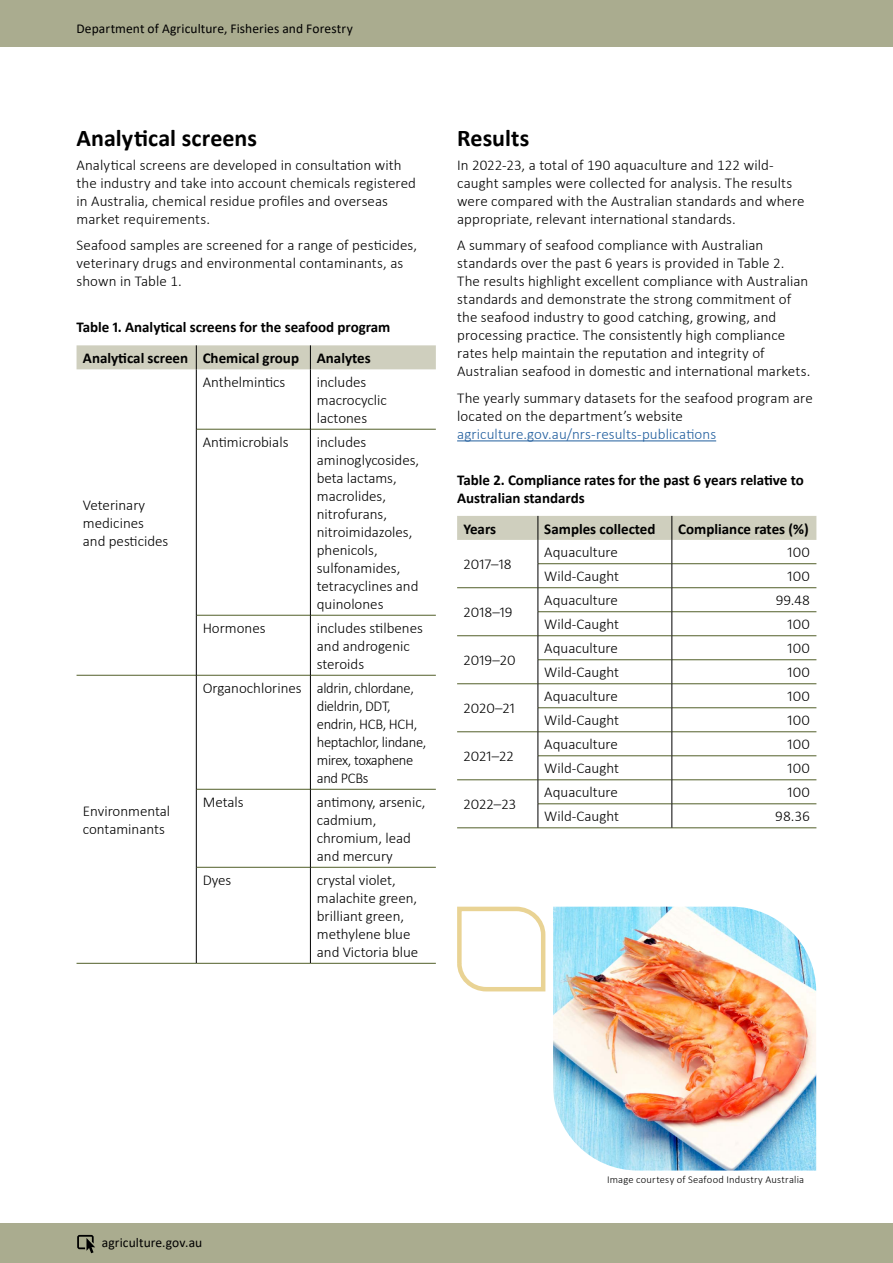
<style>
.page{position:relative;width:893px;height:1263px;background:#fff}
.page>*{position:absolute;margin:0;border:0;box-sizing:border-box;transform-origin:0 0}
.Heading_2{font:700 24px "Calibri";letter-spacing:.005em;color:#000}
.Text{font:300 15px/18px "Calibri";letter-spacing:.005em;color:#000}
.Table_Text{font:300 15px/18px "Calibri";color:#000}
.table_heading{font:700 15px/18px "Calibri";color:#000}
.Table_Text-2{font:300 15px/18px "Calibri";letter-spacing:-.02em;color:#000}
.Table_Text-3{font:700 15px "Calibri";color:#000}
.t1{font:13.5px "Calibri";letter-spacing:.005em;color:#000}
.Text-2{font:300 10.5px "Calibri";letter-spacing:.015em;color:#000}
.s1{color:#215e9e}
</style>
<div class="page">
<hr style="left:196px;top:429px;width:114px;height:1px;background:#525f29">
<hr style="left:311px;top:429px;width:125px;height:1px;background:#525f29">
<hr style="left:196px;top:615px;width:114px;height:1px;background:#525f29">
<hr style="left:311px;top:615px;width:125px;height:1px;background:#525f29">
<hr style="left:77px;top:675px;width:119px;height:1px;background:#525f29">
<hr style="left:196px;top:675px;width:114px;height:1px;background:#525f29">
<hr style="left:311px;top:675px;width:125px;height:1px;background:#525f29">
<hr style="left:196px;top:789px;width:114px;height:1px;background:#525f29">
<hr style="left:311px;top:789px;width:125px;height:1px;background:#525f29">
<hr style="left:196px;top:867px;width:114px;height:1px;background:#525f29">
<hr style="left:311px;top:867px;width:125px;height:1px;background:#525f29">
<hr style="left:77px;top:963px;width:119px;height:1px;background:#525f29">
<hr style="left:196px;top:963px;width:114px;height:1px;background:#525f29">
<hr style="left:310px;top:963px;width:126px;height:1px;background:#525f29">
<div style="left:77px;top:345px;width:359px;height:24px;background:#cfcfbe"></div>
<hr style="left:196px;top:369px;width:1px;height:60px;background:#000">
<hr style="left:310px;top:369px;width:1px;height:60px;background:#000">
<hr style="left:196px;top:429px;width:1px;height:186px;background:#000">
<hr style="left:310px;top:429px;width:1px;height:186px;background:#000">
<hr style="left:196px;top:615px;width:1px;height:60px;background:#000">
<hr style="left:310px;top:615px;width:1px;height:60px;background:#000">
<hr style="left:196px;top:675px;width:1px;height:114px;background:#000">
<hr style="left:310px;top:675px;width:1px;height:114px;background:#000">
<hr style="left:196px;top:789px;width:1px;height:78px;background:#000">
<hr style="left:310px;top:789px;width:1px;height:78px;background:#000">
<hr style="left:196px;top:867px;width:1px;height:96px;background:#000">
<hr style="left:310px;top:867px;width:1px;height:96px;background:#000">
<hr style="left:457px;top:440px;width:259px;height:1px;background:#215e9e">
<svg style="left:457px;top:516px;width:359px;height:312px"></svg>
<div style="left:0;top:1223px;width:893px;height:40px;background:#aaac8f"></div>
<div style="left:0;top:0;width:893px;height:47px;background:#aaac8f"></div>
<svg style="left:77px;top:1235px;width:18px;height:18px"></svg>
<img style="left:553px;top:907px;width:263px;height:263px">
<svg style="left:457px;top:906px;width:89px;height:86px"></svg>
<p class="t1" style="left:76px;top:19px;width:278px">Department of Agriculture, Fisheries and Forestry</p>
<h2 class="Heading_2" style="left:77px;top:121px;width:182px">Analytical screens</h2>
<p class="Text" style="left:77px;top:156px;width:341px">Analytical screens are developed in consultation with the industry and take into account chemicals registered in Australia, chemical residue profiles and overseas market requirements.</p>
<p class="Text" style="left:77px;top:236px;width:342px">Seafood samples are screened for a range of pesticides, veterinary drugs and environmental contaminants, as shown in Table 1.</p>
<p class="table_heading" style="left:77px;top:318px;width:315px">Table 1. Analytical screens for the seafood program</p>
<p class="Table_Text-3" style="left:83px;top:347px;width:107px">Analytical screen</p>
<p class="Table_Text-3" style="left:203px;top:347px;width:98px">Chemical group</p>
<p class="Table_Text-3" style="left:317px;top:347px;width:55px">Analytes</p>
<p class="Table_Text" style="left:83px;top:496px;width:87px">Veterinary medicines and pesticides</p>
<p class="Table_Text" style="left:83px;top:802px;width:89px">Environmental contaminants</p>
<p class="Table_Text" style="left:203px;top:373px;width:84px">Anthelmintics</p>
<p class="Table_Text" style="left:317px;top:373px;width:72px">includes macrocyclic lactones</p>
<p class="Table_Text" style="left:203px;top:433px;width:87px">Antimicrobials</p>
<p class="Table_Text" style="left:317px;top:433px;width:104px">includes aminoglycosides, beta lactams, macrolides, nitrofurans, nitroimidazoles, phenicols, sulfonamides, tetracyclines and quinolones</p>
<p class="Table_Text" style="left:203px;top:619px;width:64px">Hormones</p>
<p class="Table_Text" style="left:317px;top:619px;width:108px">includes stilbenes and androgenic steroids</p>
<p class="Table_Text" style="left:203px;top:679px;width:100px">Organochlorines</p>
<p class="Table_Text-2" style="left:317px;top:679px;width:111px">aldrin, chlordane, dieldrin, DDT, endrin, HCB, HCH, heptachlor, lindane, mirex, toxaphene and PCBs</p>
<p class="Table_Text" style="left:203px;top:793px;width:42px">Metals</p>
<p class="Table_Text" style="left:317px;top:793px;width:110px">antimony, arsenic, cadmium, chromium, lead and mercury</p>
<p class="Table_Text" style="left:203px;top:871px;width:30px">Dyes</p>
<p class="Table_Text" style="left:317px;top:871px;width:103px">crystal violet, malachite green, brilliant green, methylene blue and Victoria blue</p>
<h2 class="Heading_2" style="left:457px;top:121px;width:74px">Results</h2>
<p class="Text" style="left:457px;top:156px;width:349px">In 2022-23, a total of 190 aquaculture and 122 wild&shy;caught samples were collected for analysis. The results were compared with the Australian standards and where appropriate, relevant international standards.</p>
<p class="Text" style="left:457px;top:236px;width:355px">A summary of seafood compliance with Australian standards over the past 6 years is provided in Table 2.<br>The results highlight excellent compliance with Australian standards and demonstrate the strong commitment of the seafood industry to good catching, growing, and processing practice. The consistently high compliance rates help maintain the reputation and integrity of Australian seafood in domestic and international markets.</p>
<p class="Text" style="left:457px;top:389px;width:357px">The yearly summary datasets for the seafood program are located on the department’s website <span class="s1">agriculture.gov.au/nrs-results-publications</span></p>
<p class="table_heading" style="left:457px;top:470px;width:348px">Table 2. Compliance rates for the past 6 years relative to<br>Australian standards</p>
<p class="Table_Text-3" style="left:463px;top:518px;width:34px">Years</p>
<p class="Table_Text-3" style="left:544px;top:518px;width:113px">Samples collected</p>
<p class="Table_Text-3" style="left:678px;top:518px;width:132px">Compliance rates (%)</p>
<p class="Table_Text" style="left:463px;top:555px;width:50px">2017–18</p>
<p class="Table_Text" style="left:544px;top:543px;width:75px">Aquaculture</p>
<p class="Table_Text" style="left:788px;top:543px;width:24px">100</p>
<p class="Table_Text" style="left:544px;top:567px;width:76px">Wild-Caught</p>
<p class="Table_Text" style="left:788px;top:567px;width:24px">100</p>
<p class="Table_Text" style="left:463px;top:603px;width:51px">2018–19</p>
<p class="Table_Text" style="left:463px;top:651px;width:54px">2019–20</p>
<p class="Table_Text" style="left:463px;top:699px;width:53px">2020–21</p>
<p class="Table_Text" style="left:463px;top:747px;width:52px">2021–22</p>
<p class="Table_Text" style="left:463px;top:795px;width:54px">2022–23</p>
<p class="Table_Text" style="left:544px;top:591px;width:75px">Aquaculture</p>
<p class="Table_Text" style="left:776px;top:591px;width:36px">99.48</p>
<p class="Table_Text" style="left:544px;top:615px;width:76px">Wild-Caught</p>
<p class="Table_Text" style="left:788px;top:615px;width:24px">100</p>
<p class="Table_Text" style="left:544px;top:639px;width:75px">Aquaculture</p>
<p class="Table_Text" style="left:788px;top:639px;width:24px">100</p>
<p class="Table_Text" style="left:544px;top:663px;width:76px">Wild-Caught</p>
<p class="Table_Text" style="left:788px;top:663px;width:24px">100</p>
<p class="Table_Text" style="left:544px;top:687px;width:75px">Aquaculture</p>
<p class="Table_Text" style="left:788px;top:687px;width:24px">100</p>
<p class="Table_Text" style="left:544px;top:711px;width:76px">Wild-Caught</p>
<p class="Table_Text" style="left:788px;top:711px;width:24px">100</p>
<p class="Table_Text" style="left:544px;top:735px;width:75px">Aquaculture</p>
<p class="Table_Text" style="left:788px;top:735px;width:24px">100</p>
<p class="Table_Text" style="left:544px;top:759px;width:76px">Wild-Caught</p>
<p class="Table_Text" style="left:788px;top:759px;width:24px">100</p>
<p class="Table_Text" style="left:544px;top:783px;width:75px">Aquaculture</p>
<p class="Table_Text" style="left:788px;top:783px;width:24px">100</p>
<p class="Table_Text" style="left:544px;top:807px;width:76px">Wild-Caught</p>
<p class="Table_Text" style="left:775px;top:807px;width:36px">98.36</p>
<p class="t1" style="left:102px;top:1233px;width:102px">agriculture.gov.au</p>
<p class="Text-2" style="left:607px;top:1173px;width:199px">Image courtesy of Seafood Industry Australia</p>
</div>
